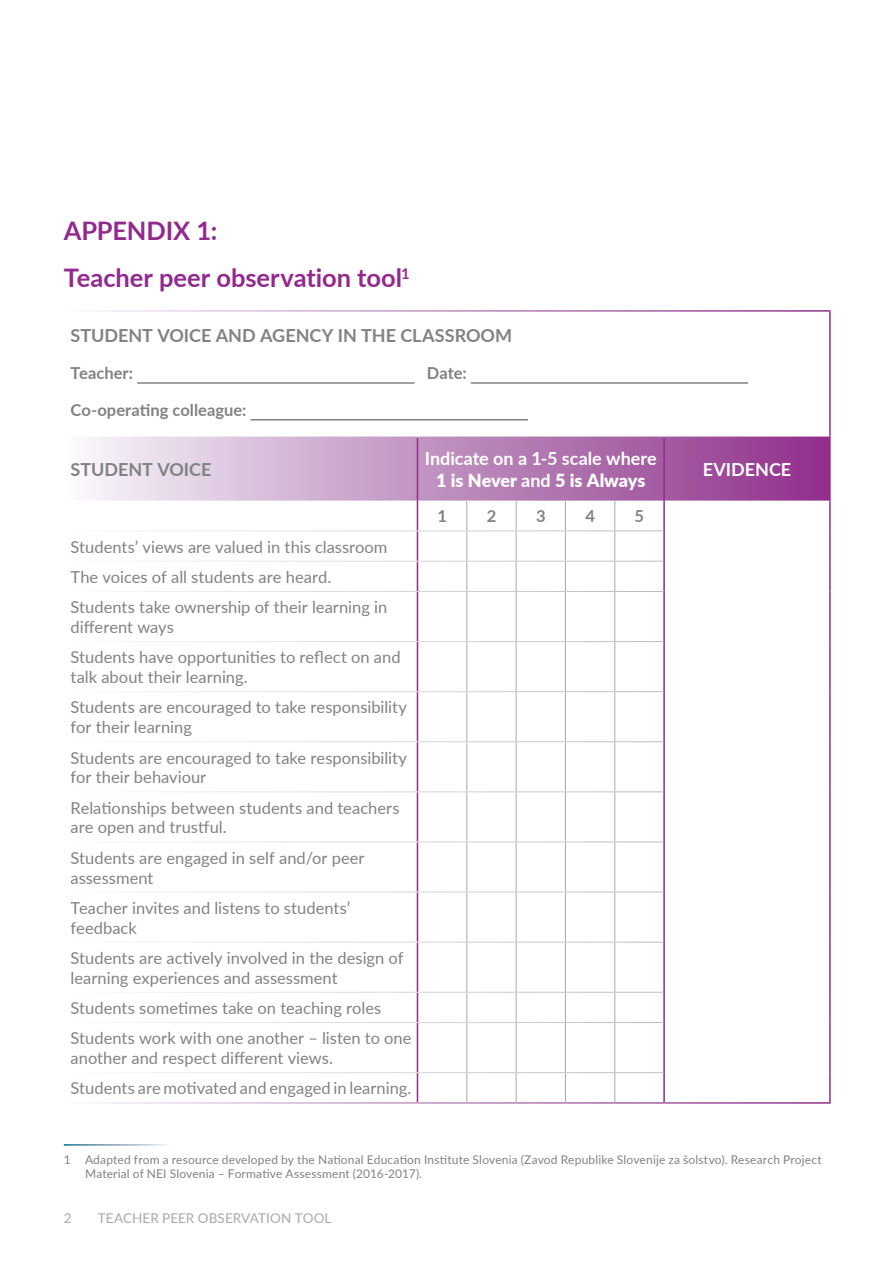
<style>
.page{position:relative;width:893px;height:1263px;background:#fff}
.page>*{position:absolute;margin:0;border:0;box-sizing:border-box;transform-origin:0 0}
.Section_2_sentence_c{font:700 25.5px "Lato";color:#92298d}
.Section_1_upper_case{font:700 25.5px "Lato";letter-spacing:-.005em;color:#92298d}
.Table_header_white_m{font:700 18px/21.6px "Lato";color:#fff;text-align:center}
.Table_sub_grey_left{font:700 18px "Lato";color:#808285}
.Table_body_grey{font:16.5px/19.8px "Lato";color:#808285}
.Table_sub_grey_left-2{font:700 16.5px "Lato";letter-spacing:.005em;color:#808285}
.Table_smaller_sub_gr{font:700 16.5px "Lato";color:#808285}
.t1{font:13.5px "Lato";letter-spacing:.005em;color:#a7a9ac}
.footnote{font:12px/14.4px "Lato";letter-spacing:.015em;color:#808285}
.s1{font-weight:900}
</style>
<div class="page">
<svg style="left:88px;top:438px;width:741px;height:63px;background:#bf8ebf"></svg>
<hr style="left:417px;top:438px;width:1px;height:63px;background:#92298d">
<hr style="left:663px;top:438px;width:2px;height:63px;background:#92298d">
<svg style="left:417px;top:501px;width:1px;height:29px"></svg>
<hr style="left:663px;top:501px;width:2px;height:30px;background:#92298d">
<hr style="left:417px;top:531px;width:1px;height:30px;background:#92298d">
<hr style="left:663px;top:531px;width:2px;height:30px;background:#92298d">
<svg style="left:417px;top:562px;width:1px;height:29px"></svg>
<hr style="left:663px;top:561px;width:2px;height:30px;background:#92298d">
<hr style="left:417px;top:592px;width:1px;height:49px;background:#92298d">
<hr style="left:663px;top:591px;width:2px;height:51px;background:#92298d">
<hr style="left:417px;top:642px;width:1px;height:49px;background:#92298d">
<hr style="left:663px;top:642px;width:2px;height:50px;background:#92298d">
<hr style="left:417px;top:692px;width:1px;height:49px;background:#92298d">
<hr style="left:663px;top:692px;width:2px;height:50px;background:#92298d">
<hr style="left:417px;top:742px;width:1px;height:49px;background:#92298d">
<hr style="left:663px;top:742px;width:2px;height:50px;background:#92298d">
<hr style="left:417px;top:792px;width:1px;height:49px;background:#92298d">
<hr style="left:663px;top:792px;width:2px;height:50px;background:#92298d">
<hr style="left:417px;top:842px;width:1px;height:50px;background:#92298d">
<hr style="left:663px;top:842px;width:2px;height:50px;background:#92298d">
<hr style="left:417px;top:892px;width:1px;height:50px;background:#92298d">
<hr style="left:663px;top:892px;width:2px;height:50px;background:#92298d">
<hr style="left:417px;top:942px;width:1px;height:50px;background:#92298d">
<hr style="left:663px;top:942px;width:2px;height:50px;background:#92298d">
<svg style="left:417px;top:993px;width:1px;height:29px"></svg>
<hr style="left:663px;top:992px;width:2px;height:30px;background:#92298d">
<hr style="left:417px;top:1023px;width:1px;height:49px;background:#92298d">
<hr style="left:663px;top:1022px;width:2px;height:51px;background:#92298d">
<svg style="left:417px;top:1073px;width:1px;height:29px"></svg>
<hr style="left:663px;top:1073px;width:2px;height:29px;background:#92298d">
<svg style="left:466px;top:501px;width:1px;height:29px"></svg>
<svg style="left:516px;top:501px;width:1px;height:29px"></svg>
<svg style="left:565px;top:501px;width:1px;height:29px"></svg>
<svg style="left:614px;top:501px;width:1px;height:29px"></svg>
<hr style="left:466px;top:531px;width:1px;height:30px;background:#a7a9ac">
<hr style="left:516px;top:531px;width:1px;height:30px;background:#a7a9ac">
<hr style="left:565px;top:531px;width:1px;height:30px;background:#a7a9ac">
<hr style="left:614px;top:531px;width:1px;height:30px;background:#a7a9ac">
<svg style="left:466px;top:562px;width:1px;height:29px"></svg>
<svg style="left:516px;top:562px;width:1px;height:29px"></svg>
<svg style="left:565px;top:562px;width:1px;height:29px"></svg>
<svg style="left:614px;top:562px;width:1px;height:29px"></svg>
<hr style="left:466px;top:592px;width:1px;height:49px;background:#a7a9ac">
<hr style="left:516px;top:592px;width:1px;height:49px;background:#a7a9ac">
<hr style="left:565px;top:592px;width:1px;height:49px;background:#a7a9ac">
<hr style="left:614px;top:592px;width:1px;height:49px;background:#a7a9ac">
<hr style="left:466px;top:642px;width:1px;height:49px;background:#a7a9ac">
<hr style="left:516px;top:642px;width:1px;height:49px;background:#a7a9ac">
<hr style="left:565px;top:642px;width:1px;height:49px;background:#a7a9ac">
<hr style="left:614px;top:642px;width:1px;height:49px;background:#a7a9ac">
<hr style="left:466px;top:692px;width:1px;height:49px;background:#a7a9ac">
<hr style="left:516px;top:692px;width:1px;height:49px;background:#a7a9ac">
<hr style="left:565px;top:692px;width:1px;height:49px;background:#a7a9ac">
<hr style="left:614px;top:692px;width:1px;height:49px;background:#a7a9ac">
<hr style="left:466px;top:742px;width:1px;height:49px;background:#a7a9ac">
<hr style="left:516px;top:742px;width:1px;height:49px;background:#a7a9ac">
<hr style="left:565px;top:742px;width:1px;height:49px;background:#a7a9ac">
<hr style="left:614px;top:742px;width:1px;height:49px;background:#a7a9ac">
<hr style="left:466px;top:792px;width:1px;height:49px;background:#a7a9ac">
<hr style="left:516px;top:792px;width:1px;height:49px;background:#a7a9ac">
<hr style="left:565px;top:792px;width:1px;height:49px;background:#a7a9ac">
<hr style="left:614px;top:792px;width:1px;height:49px;background:#a7a9ac">
<hr style="left:466px;top:842px;width:1px;height:50px;background:#a7a9ac">
<hr style="left:516px;top:842px;width:1px;height:50px;background:#a7a9ac">
<hr style="left:565px;top:842px;width:1px;height:50px;background:#a7a9ac">
<hr style="left:614px;top:842px;width:1px;height:50px;background:#a7a9ac">
<hr style="left:466px;top:892px;width:1px;height:50px;background:#a7a9ac">
<hr style="left:516px;top:892px;width:1px;height:50px;background:#a7a9ac">
<hr style="left:565px;top:892px;width:1px;height:50px;background:#a7a9ac">
<hr style="left:614px;top:892px;width:1px;height:50px;background:#a7a9ac">
<hr style="left:466px;top:942px;width:1px;height:50px;background:#a7a9ac">
<hr style="left:516px;top:942px;width:1px;height:50px;background:#a7a9ac">
<hr style="left:565px;top:942px;width:1px;height:50px;background:#a7a9ac">
<hr style="left:614px;top:942px;width:1px;height:50px;background:#a7a9ac">
<svg style="left:466px;top:993px;width:1px;height:29px"></svg>
<svg style="left:516px;top:993px;width:1px;height:29px"></svg>
<svg style="left:565px;top:993px;width:1px;height:29px"></svg>
<svg style="left:614px;top:993px;width:1px;height:29px"></svg>
<hr style="left:466px;top:1023px;width:1px;height:49px;background:#a7a9ac">
<hr style="left:516px;top:1023px;width:1px;height:49px;background:#a7a9ac">
<hr style="left:565px;top:1023px;width:1px;height:49px;background:#a7a9ac">
<hr style="left:614px;top:1023px;width:1px;height:49px;background:#a7a9ac">
<svg style="left:466px;top:1073px;width:1px;height:29px"></svg>
<svg style="left:516px;top:1073px;width:1px;height:29px"></svg>
<svg style="left:565px;top:1073px;width:1px;height:29px"></svg>
<svg style="left:614px;top:1073px;width:1px;height:29px"></svg>
<hr style="left:417px;top:892px;width:50px;height:1px;background:#fff">
<hr style="left:516px;top:892px;width:49px;height:1px;background:#fff">
<hr style="left:565px;top:892px;width:50px;height:1px;background:#fff">
<hr style="left:417px;top:942px;width:50px;height:1px;background:#fff">
<hr style="left:516px;top:942px;width:49px;height:1px;background:#fff">
<hr style="left:565px;top:942px;width:50px;height:1px;background:#fff">
<hr style="left:137px;top:382px;width:278px;height:2px;background:#808285">
<hr style="left:471px;top:382px;width:277px;height:2px;background:#808285">
<hr style="left:251px;top:419px;width:277px;height:1px;background:#808285">
<p class="Section_1_upper_case" style="left:64px;top:211px;width:155px">APPENDIX 1:</p>
<p class="Section_2_sentence_c" style="left:64px;top:259px;width:348px">Teacher peer observation tool<sup>1</sup></p>
<p class="Table_sub_grey_left" style="left:71px;top:323px;width:443px">STUDENT VOICE AND AGENCY IN THE CLASSROOM</p>
<p class="Table_sub_grey_left-2" style="left:71px;top:361px;width:64px">Teacher:</p>
<p class="Table_sub_grey_left-2" style="left:427px;top:361px;width:41px">Date:</p>
<p class="Table_sub_grey_left-2" style="left:71px;top:398px;width:177px">Co-operating colleague:</p>
<p class="Table_sub_grey_left" style="left:71px;top:456px;width:142px">STUDENT VOICE</p>
<p class="Table_header_white_m" style="left:425px;top:447px;width:233px">Indicate on a 1-5 scale where<br><span class="s1">1 is Never</span> and <span class="s1">5 is Always</span></p>
<p class="Table_header_white_m" style="left:703px;top:458px;width:90px">EVIDENCE</p>
<p class="Table_smaller_sub_gr" style="left:438px;top:504px;width:11px">1</p>
<p class="Table_smaller_sub_gr" style="left:487px;top:504px;width:11px">2</p>
<p class="Table_smaller_sub_gr" style="left:536px;top:504px;width:11px">3</p>
<p class="Table_smaller_sub_gr" style="left:585px;top:504px;width:11px">4</p>
<p class="Table_smaller_sub_gr" style="left:634px;top:504px;width:11px">5</p>
<p class="Table_body_grey" style="left:71px;top:536px;width:318px">Students’ views are valued in this classroom</p>
<p class="Table_body_grey" style="left:71px;top:566px;width:262px">The voices of all students are heard.</p>
<p class="Table_body_grey" style="left:71px;top:597px;width:318px">Students take ownership of their learning in different ways</p>
<p class="Table_body_grey" style="left:71px;top:647px;width:332px">Students have opportunities to reflect on and talk about their learning.</p>
<p class="Table_body_grey" style="left:71px;top:697px;width:338px">Students are encouraged to take responsibility for their learning</p>
<p class="Table_body_grey" style="left:71px;top:747px;width:338px">Students are encouraged to take responsibility for their behaviour</p>
<p class="Table_body_grey" style="left:71px;top:797px;width:330px">Relationships between students and teachers are open and trustful.</p>
<p class="Table_body_grey" style="left:71px;top:847px;width:296px">Students are engaged in self and/or peer assessment</p>
<p class="Table_body_grey" style="left:71px;top:897px;width:281px">Teacher invites and listens to students’ feedback</p>
<p class="Table_body_grey" style="left:71px;top:947px;width:334px">Students are actively involved in the design of learning experiences and assessment</p>
<p class="Table_body_grey" style="left:71px;top:997px;width:312px">Students sometimes take on teaching roles</p>
<p class="Table_body_grey" style="left:71px;top:1028px;width:342px">Students work with one another – listen to one another and respect different views.</p>
<p class="Table_body_grey" style="left:71px;top:1078px;width:342px">Students are motivated and engaged in learning.</p>
<p class="footnote" style="left:85px;top:1151px;width:738px;text-indent:-21px">1 Adapted from a resource developed by the National Education Institute Slovenia (Zavod Republike Slovenije za šolstvo). Research Project<br>Material of NEI Slovenia – Formative Assessment (2016-2017).</p>
<p class="t1" style="left:64px;top:1209px;width:9px">2</p>
<p class="t1" style="left:98px;top:1209px;width:235px">TEACHER PEER OBSERVATION TOOL</p>
</div>
